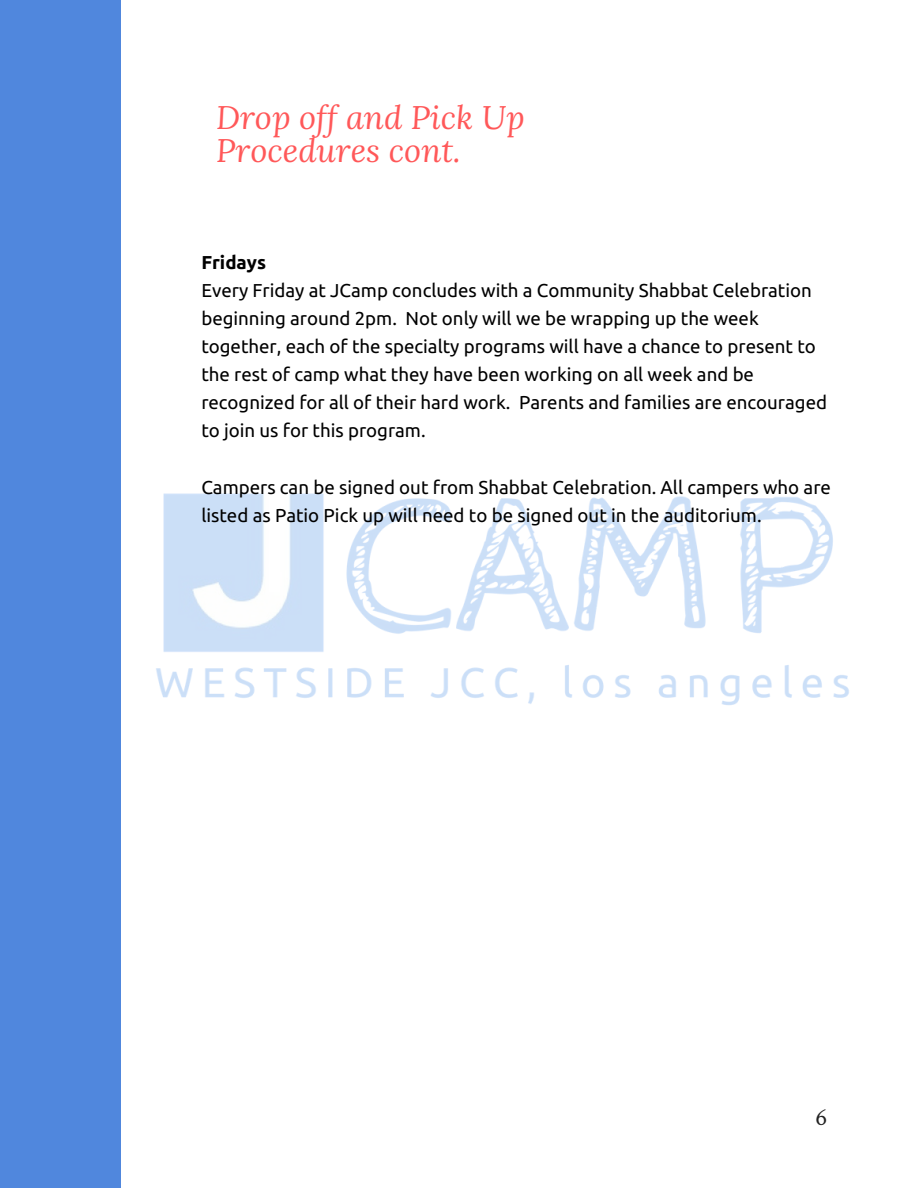
<style>
.page{position:relative;width:918px;height:1188px;background:#fff}
.page>*{position:absolute;margin:0;border:0;box-sizing:border-box;transform-origin:0 0}
.t1{font:italic 32.7px/33.8px "Lora";color:#ff5859}
.t2{font:24.9px "Crimson Text";color:#222}
.t3{font:18.75px/28.2px "Ubuntu";color:#000}
.t4{font:700 18.75px "Ubuntu";color:#000}
</style>
<div class="page">
<div style="left:0;top:0;width:120px;height:1188px;background:#5087dd"></div>
<img style="left:120px;top:395px;width:729px;height:399px">
<h1 class="t1" style="left:216px;top:100px;width:310px">Drop off and Pick Up<br>Procedures cont.</h1>
<p class="t4" style="left:201px;top:251px;width:66px">Fridays</p>
<p class="t3" style="left:201px;top:276px;width:627px">Every Friday at JCamp concludes with a Community Shabbat Celebration beginning around 2pm. Not only will we be wrapping up the week together, each of the specialty programs will have a chance to present to the rest of camp what they have been working on all week and be recognized for all of their hard work. Parents and families are encouraged to join us for this program.</p>
<p class="t3" style="left:201px;top:473px;width:631px">Campers can be signed out from Shabbat Celebration. All campers who are listed as Patio Pick up will need to be signed out in the auditorium.</p>
<h2 class="t2" style="left:816px;top:1100px;width:13px">6</h2>
</div>
